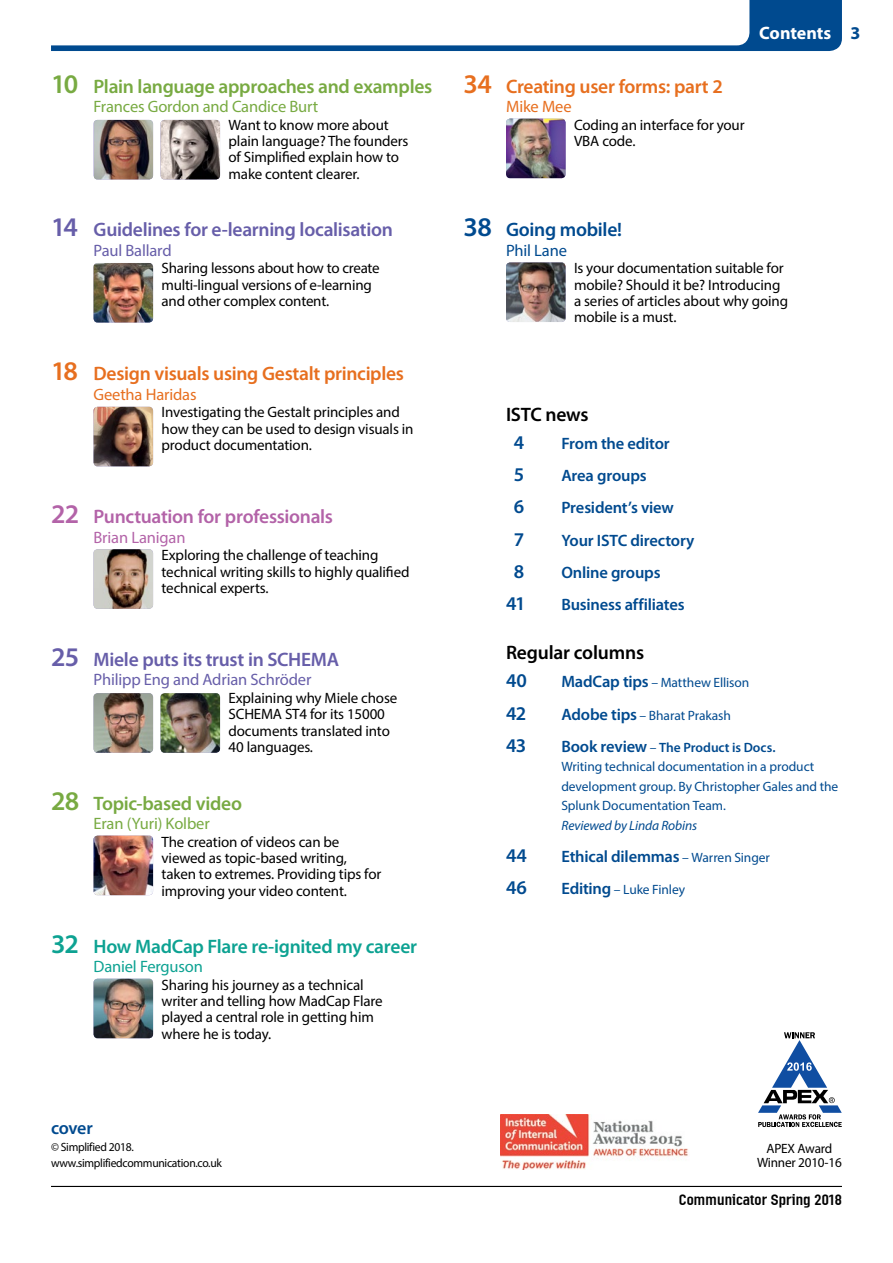
<style>
.page{position:relative;width:893px;height:1263px;background:#fff}
.page>*{position:absolute;margin:0;border:0;box-sizing:border-box;transform-origin:0 0}
.Contents_article_hea{font:600 19.5px "Myriad Pro";letter-spacing:-.015em;color:#675ea9}
.Contents_article_hea-2{font:600 19.5px "Myriad Pro";letter-spacing:-.015em;color:#e76f1f}
.Contents_article_hea-3{font:600 19.5px "Myriad Pro";letter-spacing:-.015em;color:#78aa42}
.Contents_article_hea-4{font:600 19.5px "Myriad Pro";letter-spacing:-.015em;color:#0da292}
.Contents_article_hea-5{font:600 19.5px "Myriad Pro";letter-spacing:-.015em;color:#004a8f}
.Contents_article_hea-6{font:600 19.5px "Myriad Pro";letter-spacing:-.015em;color:#b363a8}
.Contents_L1_head{font:600 19.5px "Myriad Pro";letter-spacing:-.01em;color:#000}
.H3_Running_Head_Sect{font:700 18px "Myriad Pro";letter-spacing:-.005em;color:#fff}
.Contents_article_hea-7{font:600 18px "Myriad Pro";letter-spacing:-.02em;color:#004a8f}
.t1{font:700 18px "Myriad Pro";color:#004a8f}
.Contents_article_hea-8{font:600 16.5px "Myriad Pro";letter-spacing:-.015em;color:#004a8f}
.Contents_subhead{font:16.5px "Myriad Pro";letter-spacing:-.01em;color:#675ea9}
.Contents_article_hea-9{font:16.5px "Myriad Pro";letter-spacing:-.01em;color:#78aa42}
.Contents_subhead-2{font:16.5px "Myriad Pro";letter-spacing:-.01em;color:#78aa42}
.Contents_subhead-3{font:16.5px "Myriad Pro";letter-spacing:-.01em;color:#0da292}
.Contents_article_hea-10{font:16.5px "Myriad Pro";letter-spacing:-.01em;color:#e76f1f}
.Contents_article_hea-11{font:16.5px "Myriad Pro";letter-spacing:-.01em;color:#b363a8}
.Contents_subhead-4{font:16.5px "Myriad Pro";letter-spacing:-.01em;color:#004a8f}
.Contents_subhead-5{font:16.5px "Myriad Pro";letter-spacing:-.01em;color:#e76f1f}
.Contents_subhead-6{font:15px/16.4px "Myriad Pro";letter-spacing:-.01em;color:#000}
.t2{font:15px "Linotype Ordinar";color:#000}
.Contents_article_hea-12{font:13.5px/19.5px "Myriad Pro";letter-spacing:-.01em;color:#004a8f}
.Contents_subhead-7{font:13.5px/14.2px "Myriad Pro";letter-spacing:-.015em;color:#000;text-align:center}
.Contents_article_hea-13{font:12px/16.5px "Myriad Pro";letter-spacing:-.025em;color:#000}
.s1{font-size:27px}
.s2{font-weight:600;font-size:16.5px}
.s3{font-weight:600}
.s4{font-style:italic}
.s5{font-weight:400;font-size:13.5px}
</style>
<div class="page">
<hr style="left:51px;top:1186px;width:791px;height:1px;background:#000">
<img style="left:501px;top:1114px;width:187px;height:55px">
<img style="left:94px;top:263px;width:59px;height:59px">
<img style="left:94px;top:407px;width:59px;height:59px">
<img style="left:94px;top:836px;width:59px;height:59px">
<img style="left:94px;top:979px;width:59px;height:59px">
<img style="left:506px;top:119px;width:60px;height:59px">
<img style="left:506px;top:262px;width:60px;height:60px">
<svg style="left:51px;top:0;width:791px;height:51px"></svg>
<svg style="left:758px;top:1032px;width:84px;height:95px"></svg>
<img style="left:94px;top:549px;width:59px;height:60px">
<img style="left:94px;top:693px;width:59px;height:60px">
<img style="left:161px;top:693px;width:59px;height:60px">
<img style="left:94px;top:120px;width:59px;height:59px">
<img style="left:161px;top:120px;width:59px;height:59px">
<hr style="left:0;top:0;width:1px;height:1263px;background:#f1f1f1">
<img style="left:0;top:0;width:1px;height:548px">
<hr style="left:0;top:548px;width:1px;height:136px;background:#ffd646">
<p class="Contents_article_hea-3" style="left:51px;top:74px;width:383px"><span class="s1">10</span> Plain language approaches and examples</p>
<p class="Contents_article_hea-9" style="left:94px;top:96px;width:226px">Frances Gordon and Candice Burt</p>
<p class="Contents_subhead-6" style="left:229px;top:116px;width:181px">Want to know more about plain language? The founders of Simplified explain how to make content clearer.</p>
<p class="Contents_article_hea" style="left:51px;top:217px;width:343px"><span class="s1">14</span> Guidelines for e-learning localisation</p>
<p class="Contents_subhead" style="left:94px;top:240px;width:80px">Paul Ballard</p>
<p class="Contents_subhead-6" style="left:162px;top:260px;width:220px">Sharing lessons about how to create multi-lingual versions of e-learning and other complex content.</p>
<p class="Contents_article_hea-2" style="left:51px;top:361px;width:355px"><span class="s1">18</span> Design visuals using Gestalt principles</p>
<p class="Contents_article_hea-10" style="left:94px;top:384px;width:105px">Geetha Haridas</p>
<p class="Contents_subhead-6" style="left:162px;top:404px;width:253px">Investigating the Gestalt principles and how they can be used to design visuals in product documentation.</p>
<p class="Contents_article_hea-6" style="left:51px;top:504px;width:284px"><span class="s1">22</span> Punctuation for professionals</p>
<p class="Contents_article_hea-11" style="left:94px;top:527px;width:93px">Brian Lanigan</p>
<p class="Contents_subhead-6" style="left:162px;top:547px;width:249px">Exploring the challenge of teaching technical writing skills to highly qualified technical experts.</p>
<p class="Contents_article_hea" style="left:51px;top:647px;width:290px"><span class="s1">25</span> Miele puts its trust in SCHEMA</p>
<p class="Contents_subhead" style="left:94px;top:670px;width:219px">Philipp Eng and Adrian Schröder</p>
<p class="Contents_subhead-6" style="left:229px;top:689px;width:170px">Explaining why Miele chose<br>SCHEMA ST4 for its 15000 documents translated into<br>40 languages.</p>
<p class="Contents_article_hea-3" style="left:51px;top:790px;width:193px"><span class="s1">28</span> Topic-based video</p>
<p class="Contents_subhead-2" style="left:94px;top:813px;width:118px">Eran (Yuri) Kolber</p>
<p class="Contents_subhead-6" style="left:162px;top:833px;width:221px">The creation of videos can be viewed as topic-based writing, taken to extremes. Providing tips for improving your video content.</p>
<p class="Contents_article_hea-4" style="left:51px;top:934px;width:368px"><span class="s1">32</span> How MadCap Flare re-ignited my career</p>
<p class="Contents_subhead-3" style="left:94px;top:956px;width:111px">Daniel Ferguson</p>
<p class="Contents_subhead-6" style="left:162px;top:976px;width:223px">Sharing his journey as a technical writer and telling how MadCap Flare played a central role in getting him where he is today.</p>
<p class="Contents_article_hea-2" style="left:463px;top:74px;width:261px"><span class="s1">34</span> Creating user forms: part 2</p>
<p class="Contents_subhead-5" style="left:506px;top:96px;width:67px">Mike Mee</p>
<p class="Contents_subhead-6" style="left:574px;top:116px;width:172px">Coding an interface for your<br>VBA code.</p>
<p class="H3_Running_Head_Sect" style="left:759px;top:21px;width:74px">Contents</p>
<p class="t1" style="left:850px;top:21px;width:11px">3</p>
<p class="Contents_article_hea-5" style="left:463px;top:217px;width:160px"><span class="s1">38</span> Going mobile!</p>
<p class="Contents_subhead-4" style="left:506px;top:240px;width:62px">Phil Lane</p>
<p class="Contents_subhead-6" style="left:574px;top:260px;width:216px">Is your documentation suitable for mobile? Should it be? Introducing a series of articles about why going mobile is a must.</p>
<p class="Contents_L1_head" style="left:506px;top:402px;width:84px">ISTC news</p>
<p class="Contents_article_hea-5" style="left:514px;top:430px;width:12px">4</p>
<p class="Contents_article_hea-8" style="left:561px;top:433px;width:110px">From the editor</p>
<p class="Contents_article_hea-5" style="left:514px;top:462px;width:12px">5</p>
<p class="Contents_article_hea-8" style="left:561px;top:465px;width:87px">Area groups</p>
<p class="Contents_article_hea-5" style="left:514px;top:494px;width:12px">6</p>
<p class="Contents_article_hea-8" style="left:561px;top:497px;width:114px">President’s view</p>
<p class="Contents_article_hea-5" style="left:514px;top:527px;width:12px">7</p>
<p class="Contents_article_hea-8" style="left:561px;top:529px;width:135px">Your ISTC directory</p>
<p class="Contents_article_hea-5" style="left:514px;top:559px;width:12px">8</p>
<p class="Contents_article_hea-8" style="left:561px;top:562px;width:101px">Online groups</p>
<p class="Contents_article_hea-5" style="left:506px;top:591px;width:21px">41</p>
<p class="Contents_article_hea-8" style="left:561px;top:594px;width:125px">Business affiliates</p>
<p class="Contents_L1_head" style="left:506px;top:640px;width:140px">Regular columns</p>
<p class="Contents_article_hea-5" style="left:506px;top:668px;width:22px">40</p>
<p class="Contents_article_hea-12" style="left:561px;top:673px;width:189px"><span class="s2">MadCap tips</span> – Matthew Ellison</p>
<p class="Contents_article_hea-5" style="left:506px;top:701px;width:22px">42</p>
<p class="Contents_article_hea-12" style="left:561px;top:705px;width:171px"><span class="s2">Adobe tips</span> – Bharat Prakash</p>
<p class="Contents_article_hea-5" style="left:506px;top:733px;width:22px">43</p>
<p class="Contents_article_hea-12" style="left:561px;top:737px;width:278px"><span class="s2">Book review</span> – <span class="s3">The Product is Docs.<br></span>Writing technical documentation in a product development group. By Christopher Gales and the Splunk Documentation Team.<br><span class="s4">Reviewed by Linda Robins</span></p>
<p class="Contents_article_hea-5" style="left:506px;top:843px;width:22px">44</p>
<p class="Contents_article_hea-8" style="left:561px;top:846px;width:210px">Ethical dilemmas <span class="s5">– Warren Singer</span></p>
<p class="Contents_article_hea-5" style="left:506px;top:875px;width:22px">46</p>
<p class="Contents_article_hea-12" style="left:561px;top:880px;width:125px"><span class="s2">Editing</span> – Luke Finley</p>
<p class="Contents_article_hea-7" style="left:51px;top:1117px;width:43px">cover</p>
<p class="Contents_article_hea-13" style="left:51px;top:1138px;width:172px">© Simplified 2018. www.simplifiedcommunication.co.uk</p>
<p class="Contents_subhead-7" style="left:757px;top:1141px;width:86px">APEX Award<br>Winner 2010-16</p>
<p class="t2" style="left:679px;top:1190px;width:165px">Communicator Spring 2018</p>
</div>
